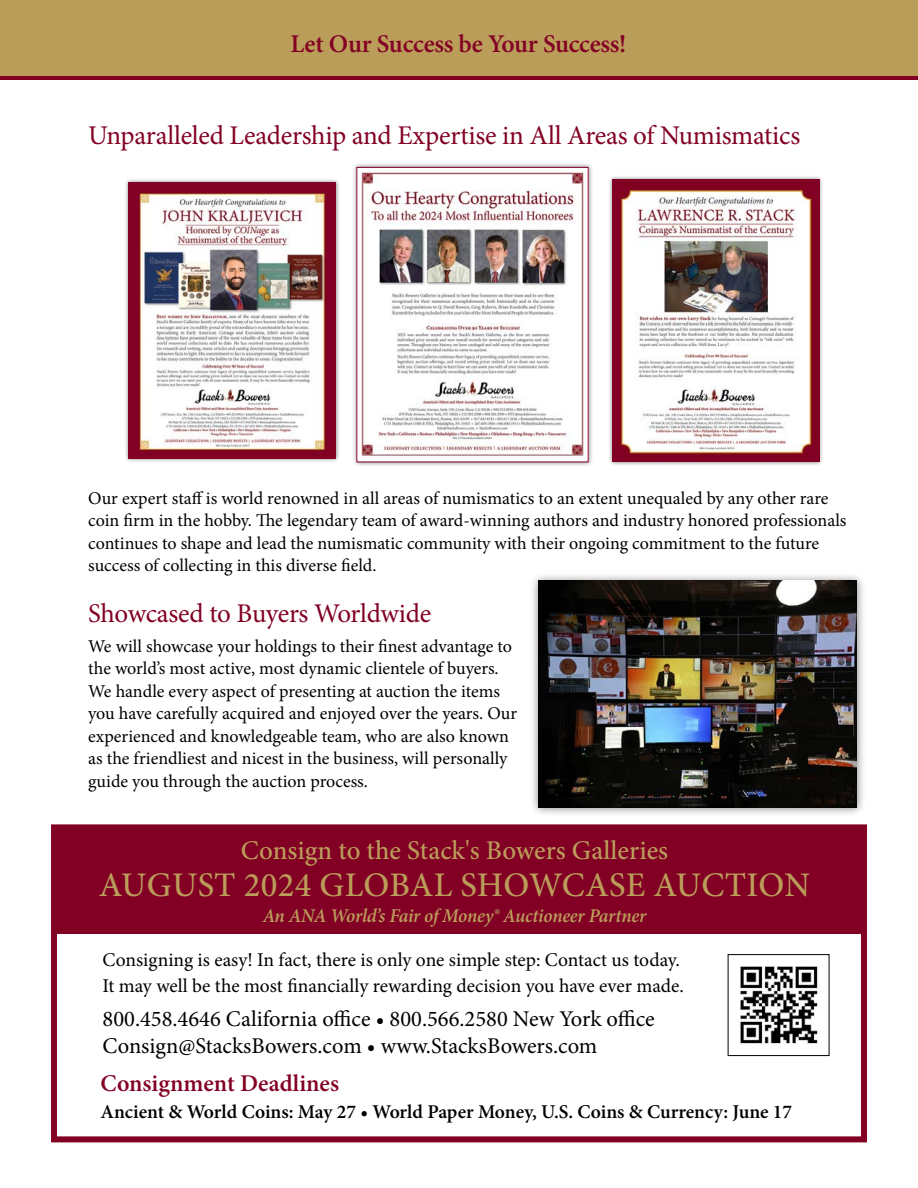
<style>
.page{position:relative;width:918px;height:1188px;background:#fff}
.page>*{position:absolute;margin:0;border:0;box-sizing:border-box;transform-origin:0 0}
.t1{font:500 34.5px "Minion Pro";letter-spacing:.005em;color:#bb9d5a}
.ANA_2021_Red_Headline{font:27px "Minion Pro";letter-spacing:-.01em;color:#820024}
.t2{font:500 27px "Minion Pro";color:#bb9d5a}
.t3{font:600 25.5px "Minion Pro";letter-spacing:-.01em;color:#820024}
.t4{font:600 24px "Minion Pro";color:#820024}
.t5{font:22.5px "Minion Pro";color:#000}
._2021_Brochure_Text{font:19.5px/25.5px "Minion Pro";letter-spacing:-.005em;color:#000}
.t6{font:600 19.5px "Minion Pro";letter-spacing:-.01em;color:#000}
.t7{font:italic 600 19.5px "Minion Pro";letter-spacing:-.015em;color:#bb9d5a}
._2021_Brochure_Text-2{font:18px/22.5px "Minion Pro";color:#000}
</style>
<div class="page">
<div style="left:0;top:0;width:918px;height:76px;background:#bb9d5a"></div>
<hr style="left:0;top:76px;width:918px;height:4px;background:#820024">
<div style="left:51px;top:824px;width:816px;height:318px;background:#fff;border:6px solid #820024"></div>
<div style="left:54px;top:826px;width:810px;height:108px;background:#820024"></div>
<div style="left:530px;top:572px;width:336px;height:245px;background:#000;opacity:.5"></div>
<img style="left:539px;top:581px;width:317px;height:227px">
<div style="left:352px;top:162px;width:242px;height:306px;background:#000;opacity:.5"></div>
<img style="left:359px;top:169px;width:227px;height:291px">
<div style="left:608px;top:175px;width:216px;height:291px;background:#000;opacity:.5"></div>
<img style="left:612px;top:179px;width:207px;height:282px">
<div style="left:124px;top:178px;width:216px;height:285px;background:#000;opacity:.5"></div>
<img style="left:128px;top:182px;width:207px;height:277px">
<img style="left:740px;top:966px;width:78px;height:78px">
<div style="left:728px;top:954px;width:101px;height:102px;border:1px solid #000"></div>
<h3 class="t3" style="left:290px;top:26px;width:337px">Let Our Success be Your Success!</h3>
<p class="ANA_2021_Red_Headline" style="left:88px;top:117px;width:714px">Unparalleled Leadership and Expertise in All Areas of Numismatics</p>
<p class="_2021_Brochure_Text-2" style="left:88px;top:487px;width:760px">Our expert staff is world renowned in all areas of numismatics to an extent unequaled by any other rare coin firm in the hobby. The legendary team of award-winning authors and industry honored professionals continues to shape and lead the numismatic community with their ongoing commitment to the future success of collecting in this diverse field.</p>
<p class="ANA_2021_Red_Headline" style="left:88px;top:595px;width:345px">Showcased to Buyers Worldwide</p>
<p class="_2021_Brochure_Text-2" style="left:88px;top:635px;width:430px">We will showcase your holdings to their finest advantage to the world’s most active, most dynamic clientele of buyers.<br>We handle every aspect of presenting at auction the items you have carefully acquired and enjoyed over the years. Our experienced and knowledgeable team, who are also known as the friendliest and nicest in the business, will personally guide you through the auction process.</p>
<p class="t2" style="left:241px;top:832px;width:429px">Consign to the Stack's Bowers Galleries</p>
<p class="t1" style="left:99px;top:862px;width:713px">AUGUST 2024 GLOBAL SHOWCASE AUCTION</p>
<p class="t7" style="left:263px;top:902px;width:385px">An ANA World’s Fair of Money® Auctioneer Partner</p>
<p class="_2021_Brochure_Text" style="left:103px;top:947px;width:583px">Consigning is easy! In fact, there is only one simple step: Contact us today.<br>It may well be the most financially rewarding decision you have ever made.</p>
<p class="t5" style="left:103px;top:1004px;width:554px">800.458.4646 California office • 800.566.2580 New York office</p>
<p class="t5" style="left:103px;top:1031px;width:496px">Consign@StacksBowers.com • www.StacksBowers.com</p>
<p class="t4" style="left:100px;top:1067px;width:240px">Consignment Deadlines</p>
<p class="t6" style="left:100px;top:1099px;width:693px">Ancient &amp; World Coins: May 27 • World Paper Money, U.S. Coins &amp; Currency: June 17</p>
</div>
